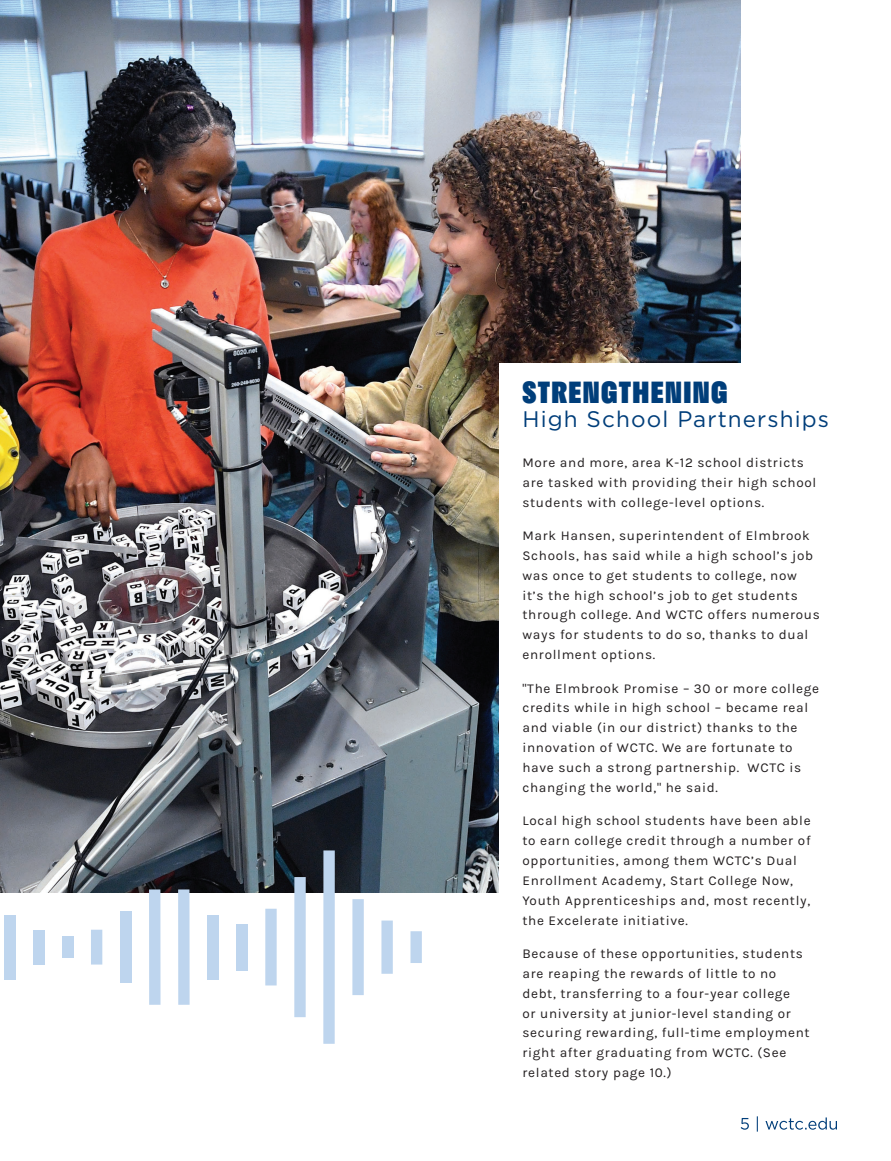
<style>
.page{position:relative;width:891px;height:1161px;background:#fff}
.page>*{position:absolute;margin:0;border:0;box-sizing:border-box;transform-origin:0 0}
.t1{font:900 28.5px "Stratos";letter-spacing:.05em;color:#003e7a}
.t2{font:22.5px "Gotham";letter-spacing:.05em;color:#003e7a}
.t3{font:13.5px/19.8px "Karla";letter-spacing:.05em;color:#231f20}
</style>
<div class="page">
<svg style="left:741px;top:1116px;width:96px;height:16px"></svg>
<img style="left:0;top:0;width:741px;height:892px">
<div style="left:499px;top:363px;width:346px;height:737px;background:#fff"></div>
<div style="left:4px;top:915px;width:11px;height:64px;background:#bed5ee"></div>
<div style="left:33px;top:930px;width:11px;height:34px;background:#bed5ee"></div>
<div style="left:62px;top:937px;width:11px;height:21px;background:#bed5ee"></div>
<svg style="left:91px;top:930px;width:11px;height:35px"></svg>
<div style="left:120px;top:912px;width:11px;height:71px;background:#bed5ee"></div>
<div style="left:149px;top:889px;width:12px;height:116px;background:#bed5ee"></div>
<div style="left:178px;top:889px;width:12px;height:116px;background:#bed5ee"></div>
<div style="left:207px;top:915px;width:12px;height:64px;background:#bed5ee"></div>
<div style="left:236px;top:924px;width:12px;height:46px;background:#bed5ee"></div>
<div style="left:265px;top:909px;width:12px;height:76px;background:#bed5ee"></div>
<div style="left:294px;top:877px;width:12px;height:140px;background:#bed5ee"></div>
<div style="left:323px;top:850px;width:12px;height:194px;background:#bed5ee"></div>
<div style="left:352px;top:899px;width:12px;height:96px;background:#bed5ee"></div>
<div style="left:381px;top:921px;width:12px;height:53px;background:#bed5ee"></div>
<div style="left:411px;top:931px;width:11px;height:32px;background:#bed5ee"></div>
<h1 class="t1" style="left:522px;top:369px;width:207px">STRENGTHENING</h1>
<h2 class="t2" style="left:522px;top:404px;width:308px">High School Partnerships</h2>
<p class="t3" style="left:522px;top:453px;width:295px">More and more, area K-12 school districts are tasked with providing their high school students with college-level options.</p>
<p class="t3" style="left:522px;top:526px;width:299px">Mark Hansen, superintendent of Elmbrook Schools, has said while a high school’s job was once to get students to college, now it’s the high school’s job to get students through college. And WCTC offers numerous ways for students to do so, thanks to dual enrollment options.</p>
<p class="t3" style="left:522px;top:678px;width:298px">"The Elmbrook Promise – 30 or more college credits while in high school – became real and viable (in our district) thanks to the innovation of WCTC. We are fortunate to have such a strong partnership. WCTC is changing the world," he said.</p>
<p class="t3" style="left:522px;top:811px;width:290px">Local high school students have been able to earn college credit through a number of opportunities, among them WCTC’s Dual Enrollment Academy, Start College Now, Youth Apprenticeships and, most recently, the Excelerate initiative.</p>
<p class="t3" style="left:522px;top:944px;width:289px">Because of these opportunities, students are reaping the rewards of little to no debt, transferring to a four-year college<br>or university at junior-level standing or securing rewarding, full-time employment right after graduating from WCTC. (See related story page 10.)</p>
</div>
